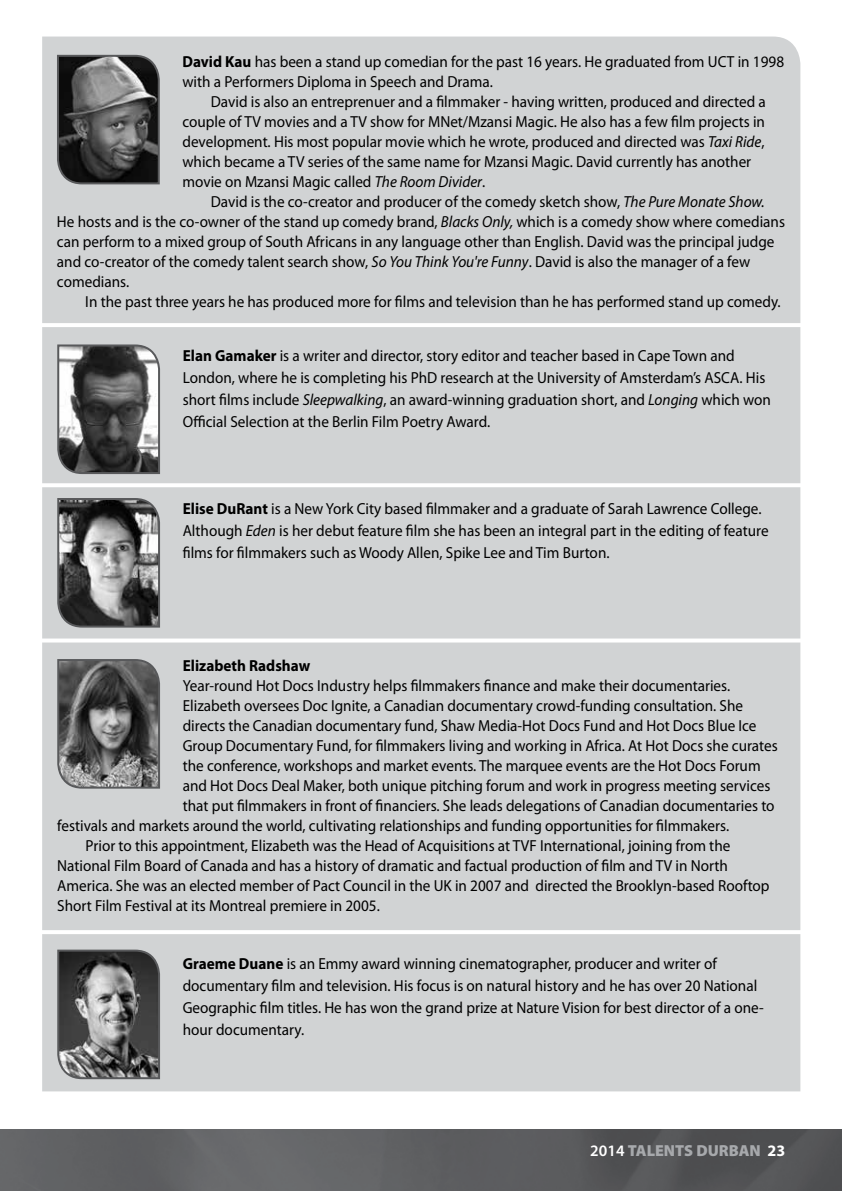
<style>
.page{position:relative;width:842px;height:1191px;background:#fff}
.page>*{position:absolute;margin:0;border:0;box-sizing:border-box;transform-origin:0 0}
.t1{font:16px/20px "Myriad Pro";color:#000;scale:.95 1}
.t2{font:900 16px "Myriad Pro";color:#a7a9ac}
.t3{font:700 16px "Myriad Pro";color:#000;scale:.95 1}
.s1{font-weight:700}
.s2{font-style:italic}
.s3{font-weight:600;color:#fff}
.s4{font-weight:700;color:#fff}
</style>
<div class="page">
<img style="left:0;top:1129px;width:842px;height:62px">
<div style="left:42px;top:37px;width:758px;height:1054px;background:#d1d3d4"></div>
<svg style="left:56px;top:54px;width:105px;height:131px;background:#545454"></svg>
<svg style="left:56px;top:343px;width:105px;height:132px;background:#6d6e6e"></svg>
<svg style="left:56px;top:497px;width:105px;height:131px;background:#707070"></svg>
<svg style="left:56px;top:948px;width:105px;height:132px;background:#686868"></svg>
<svg style="left:56px;top:658px;width:105px;height:131px;background:#666667"></svg>
<hr style="left:12px;top:930px;width:818px;height:4px;background:#fff">
<svg style="left:42px;top:638px;width:758px;height:4px"></svg>
<hr style="left:12px;top:483px;width:818px;height:4px;background:#fff">
<hr style="left:12px;top:323px;width:818px;height:4px;background:#fff">
<p class="t1" style="left:182px;top:51px;width:635px"><span class="s1">David Kau</span> has been a stand up comedian for the past 16 years. He graduated from UCT in 1998 with a Performers Diploma in Speech and Drama.</p>
<p class="t1" style="left:182px;top:91px;width:616px;text-indent:28px">David is also an entreprenuer and a filmmaker - having written, produced and directed a couple of TV movies and a TV show for MNet/Mzansi Magic. He also has a few film projects in development. His most popular movie which he wrote, produced and directed was <span class="s2">Taxi Ride</span>, which became a TV series of the same name for Mzansi Magic. David currently has another movie on Mzansi Magic called <span class="s2">The Room Divider</span>.</p>
<p class="t1" style="left:57px;top:191px;width:768px;text-indent:154px">David is the co-creator and producer of the comedy sketch show, <span class="s2">The Pure Monate Show.<br></span>He hosts and is the co-owner of the stand up comedy brand, <span class="s2">Blacks Only,</span> which is a comedy show where comedians can perform to a mixed group of South Africans in any language other than English. David was the principal judge and co-creator of the comedy talent search show, <span class="s2">So You Think You're Funny</span>. David is also the manager of a few comedians.</p>
<p class="t1" style="left:85px;top:291px;width:733px">In the past three years he has produced more for films and television than he has performed stand up comedy.</p>
<p class="t1" style="left:183px;top:344px;width:621px;line-height:22px"><span class="s1">Elan Gamaker</span> is a writer and director, story editor and teacher based in Cape Town and London, where he is completing his PhD research at the University of Amsterdam’s ASCA. His short films include <span class="s2">Sleepwalking</span>, an award-winning graduation short, and <span class="s2">Longing</span> which won Official Selection at the Berlin Film Poetry Award.</p>
<p class="t1" style="left:183px;top:497px;width:618px;line-height:22px"><span class="s1">Elise DuRant</span> is a New York City based filmmaker and a graduate of Sarah Lawrence College.<br>Although <span class="s2">Eden</span> is her debut feature film she has been an integral part in the editing of feature films for filmmakers such as Woody Allen, Spike Lee and Tim Burton.</p>
<p class="t3" style="left:183px;top:655px;width:136px">Elizabeth Radshaw</p>
<p class="t1" style="left:183px;top:675px;width:578px">Year-round Hot Docs Industry helps filmmakers finance and make their documentaries.</p>
<p class="t1" style="left:183px;top:695px;width:591px">Elizabeth oversees Doc Ignite, a Canadian documentary crowd-funding consultation. She</p>
<p class="t1" style="left:183px;top:715px;width:605px">directs the Canadian documentary fund, Shaw Media-Hot Docs Fund and Hot Docs Blue Ice</p>
<p class="t1" style="left:183px;top:735px;width:628px">Group Documentary Fund, for filmmakers living and working in Africa. At Hot Docs she curates</p>
<p class="t1" style="left:183px;top:755px;width:610px">the conference, workshops and market events. The marquee events are the Hot Docs Forum</p>
<p class="t1" style="left:183px;top:775px;width:620px">and Hot Docs Deal Maker, both unique pitching forum and work in progress meeting services</p>
<p class="t1" style="left:183px;top:795px;width:625px">that put filmmakers in front of financiers. She leads delegations of Canadian documentaries to</p>
<p class="t1" style="left:57px;top:815px;width:709px">festivals and markets around the world, cultivating relationships and funding opportunities for filmmakers.</p>
<p class="t1" style="left:86px;top:835px;width:680px">Prior to this appointment, Elizabeth was the Head of Acquisitions at TVF International, joining from the</p>
<p class="t1" style="left:57px;top:855px;width:707px">National Film Board of Canada and has a history of dramatic and factual production of film and TV in North</p>
<p class="t1" style="left:57px;top:875px;width:751px">America. She was an elected member of Pact Council in the UK in 2007 and directed the Brooklyn-based Rooftop</p>
<p class="t1" style="left:57px;top:895px;width:341px">Short Film Festival at its Montreal premiere in 2005.</p>
<p class="t1" style="left:183px;top:952px;width:613px;line-height:22px"><span class="s1">Graeme Duane</span> is an Emmy award winning cinematographer, producer and writer of documentary film and television. His focus is on natural history and he has over 20 National Geographic film titles. He has won the grand prize at Nature Vision for best director of a one&shy;hour documentary.</p>
<p class="t2" style="left:590px;top:1142px;width:196px"><span class="s3">2014</span> TALENTS DURBAN <span class="s4">23</span></p>
</div>
